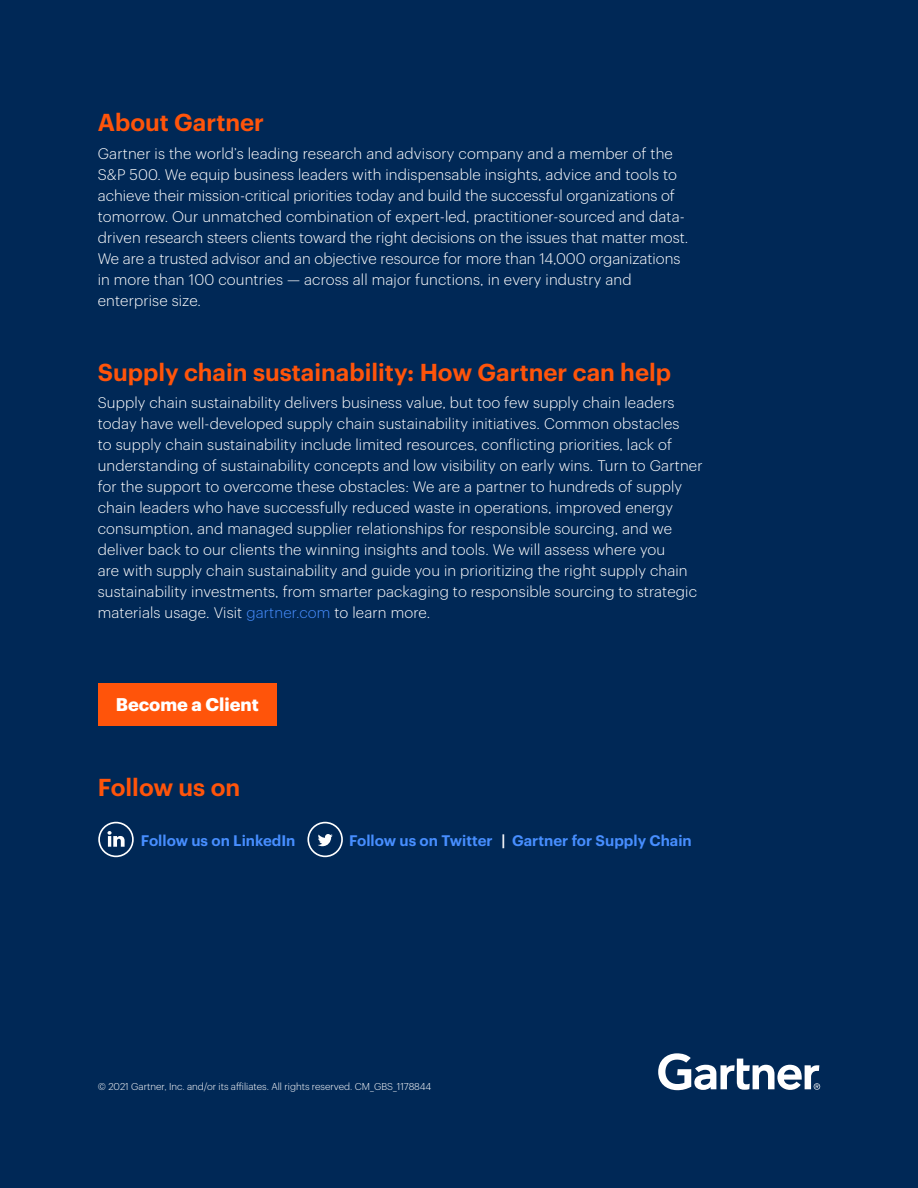
<style>
.page{position:relative;width:918px;height:1188px;background:#002856}
.page>*{position:absolute;margin:0;border:0;box-sizing:border-box;transform-origin:0 0}
.t1{font:600 24px "Graphik";color:#ff540a}
.t2{font:700 18px "Graphik";color:#fff}
.t3{font:300 15px/21px "Graphik";letter-spacing:.01em;color:#fff}
.t4{font:600 15px "Graphik";color:#478eff}
.t5{font:300 9.75px "Graphik";color:#fff}
.s1{color:#478eff}
.s2{color:#fff}
</style>
<div class="page">
<svg style="left:658px;top:1053px;width:162px;height:37px"></svg>
<svg style="left:307px;top:822px;width:36px;height:35px"></svg>
<svg style="left:98px;top:822px;width:36px;height:35px"></svg>
<div style="left:98px;top:683px;width:179px;height:43px;background:#ff540a"></div>
<h1 class="t1" style="left:98px;top:104px;width:168px">About Gartner</h1>
<p class="t3" style="left:98px;top:142px;width:592px">Gartner is the world’s leading research and advisory company and a member of the S&amp;P 500. We equip business leaders with indispensable insights, advice and tools to achieve their mission-critical priorities today and build the successful organizations of tomorrow. Our unmatched combination of expert-led, practitioner-sourced and data&shy;driven research steers clients toward the right decisions on the issues that matter most.<br>We are a trusted advisor and an objective resource for more than 14,000 organizations in more than 100 countries — across all major functions, in every industry and enterprise size.</p>
<h1 class="t1" style="left:98px;top:354px;width:575px">Supply chain sustainability: How Gartner can help</h1>
<p class="t3" style="left:98px;top:391px;width:606px">Supply chain sustainability delivers business value, but too few supply chain leaders today have well-developed supply chain sustainability initiatives. Common obstacles<br>to supply chain sustainability include limited resources, conflicting priorities, lack of understanding of sustainability concepts and low visibility on early wins. Turn to Gartner for the support to overcome these obstacles: We are a partner to hundreds of supply chain leaders who have successfully reduced waste in operations, improved energy consumption, and managed supplier relationships for responsible sourcing, and we deliver back to our clients the winning insights and tools. We will assess where you<br>are with supply chain sustainability and guide you in prioritizing the right supply chain sustainability investments, from smarter packaging to responsible sourcing to strategic materials usage. Visit <span class="s1">gartner.com</span> to learn more.</p>
<p class="t2" style="left:116px;top:691px;width:145px">Become a Client</p>
<h1 class="t1" style="left:98px;top:769px;width:144px">Follow us on</h1>
<p class="t4" style="left:141px;top:829px;width:156px">Follow us on LinkedIn</p>
<p class="t4" style="left:349px;top:829px;width:344px">Follow us on Twitter <span class="s2">|</span> Gartner for Supply Chain</p>
<p class="t5" style="left:98px;top:1080px;width:335px">© 2021 Gartner, Inc. and/or its affiliates. All rights reserved. CM_GBS_1178844</p>
</div>
